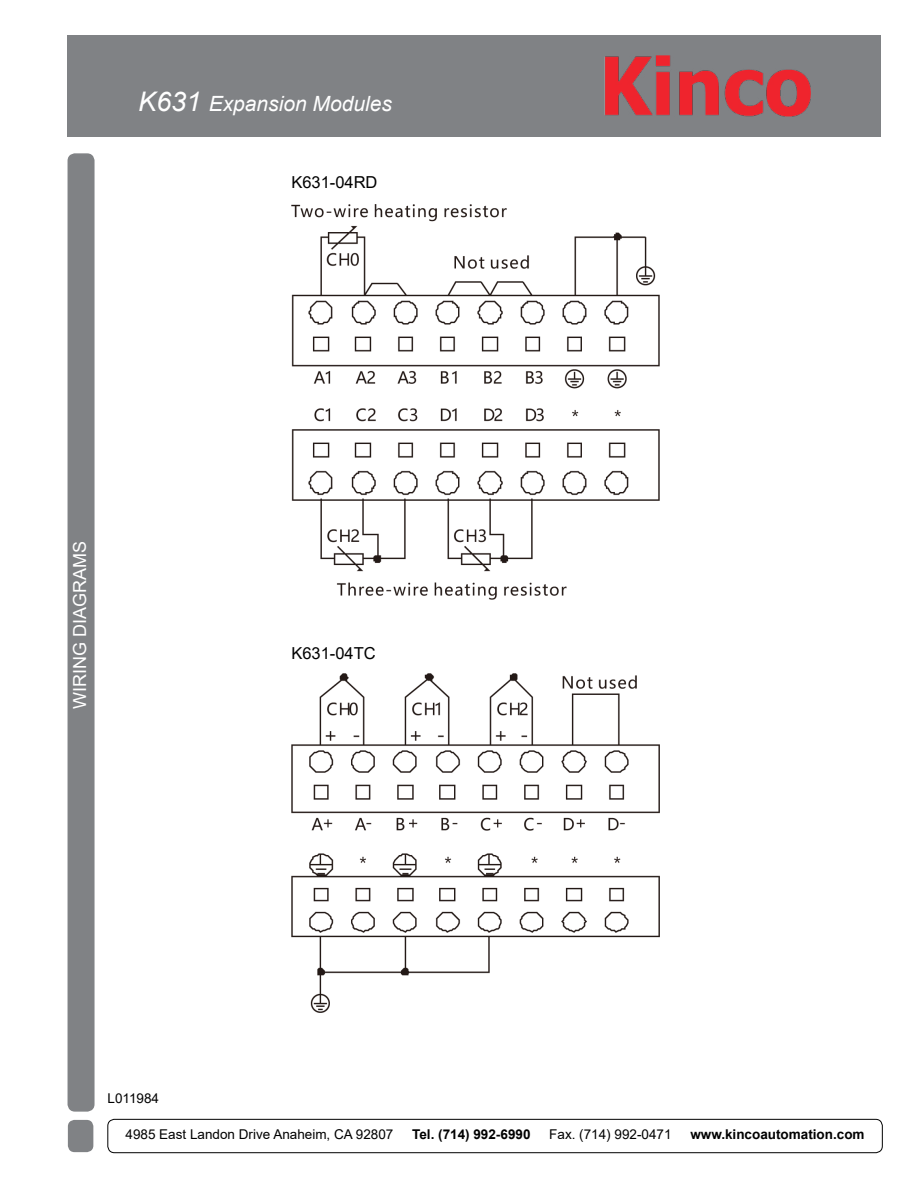
<style>
.page{position:relative;width:918px;height:1188px;background:#fff}
.page>*{position:absolute;margin:0;border:0;box-sizing:border-box;transform-origin:0 0}
.t1{font:italic 21px "Arial";color:#fff}
.t2{font:18px "Arial";color:#fff}
.t3{font:16.5px "Arial";color:#000}
.t4{font:13.5px "Arial";color:#000}
.t5{font:700 13.5px "Arial";color:#000}
.s1{font-size:27px}
</style>
<div class="page">
<div style="left:68px;top:35px;width:813px;height:102px;background:#808285"></div>
<img style="left:605px;top:56px;width:206px;height:60px">
<div style="left:68px;top:1120px;width:25px;height:32px;background:#808285;border-radius:7px"></div>
<div style="left:108px;top:1119px;width:775px;height:34px;border:1px solid #000;border-radius:7px"></div>
<div style="left:68px;top:154px;width:26px;height:957px;background:#808285;border-radius:7px"></div>
<div style="left:68px;top:153px;width:27px;height:959px;border:2px solid #808285;border-radius:7px"></div>
<img style="left:291px;top:205px;width:368px;height:394px">
<img style="left:291px;top:674px;width:369px;height:339px">
<h1 class="t1" style="left:138px;top:90px;width:255px"><span class="s1">K631</span> Expansion Modules</h1>
<p class="t3" style="left:291px;top:170px;width:88px">K631-04RD</p>
<h2 class="t2" style="left:67px;top:709px;width:170px;rotate:-90deg">WIRING DIAGRAMS</h2>
<p class="t3" style="left:291px;top:642px;width:86px">K631-04TC</p>
<p class="t4" style="left:108px;top:1089px;width:53px">L011984</p>
<p class="t4" style="left:126px;top:1125px;width:269px">4985 East Landon Drive Anaheim, CA 92807</p>
<p class="t5" style="left:412px;top:1124px;width:120px">Tel. (714) 992-6990</p>
<p class="t4" style="left:549px;top:1125px;width:124px">Fax. (714) 992-0471</p>
<p class="t5" style="left:690px;top:1124px;width:176px">www.kincoautomation.com</p>
</div>
